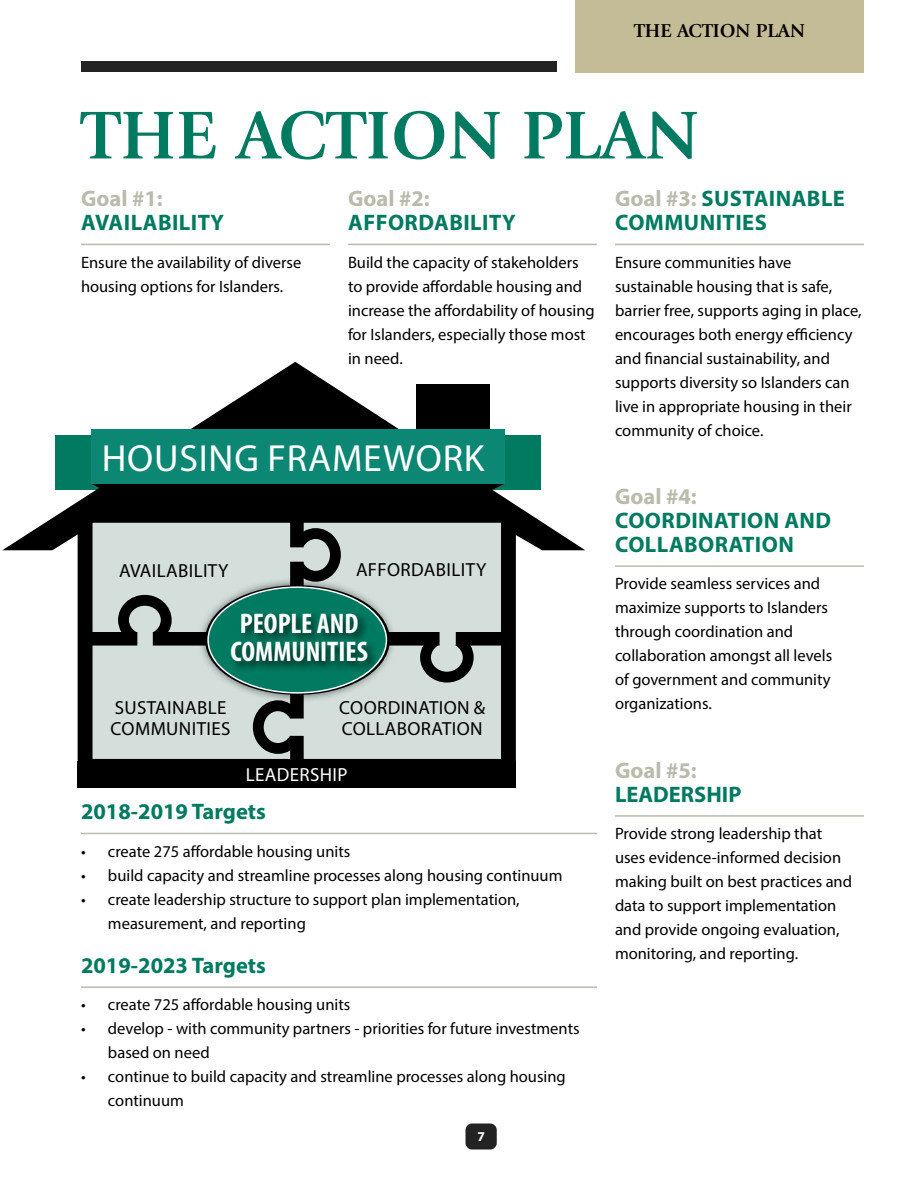
<style>
.page{position:relative;width:918px;height:1188px;background:#fff}
.page>*{position:absolute;margin:0;border:0;box-sizing:border-box;transform-origin:0 0}
.t1{font:700 70.5px "Giovanni";color:#007a60}
.t2{font:37.95px "Myriad Pro";letter-spacing:.02em;color:#fff}
.t3{font:700 condensed 28.5px/28.5px "Myriad Pro";letter-spacing:-.005em;color:#fff;text-align:center}
.t4{font:700 22.5px/24px "Myriad Pro";letter-spacing:.02em;color:#007a60}
.t5{font:700 22.5px "Myriad Pro";color:#007a60}
.t6{font:700 22.5px "Myriad Pro";color:#babaad}
.t7{font:700 19.5px "Giovanni";color:#000}
.t8{font:18.9px/21.6px "Myriad Pro";letter-spacing:.02em;color:#000}
.t9{font:18.9px "Myriad Pro";letter-spacing:.02em;color:#fff}
.t10{font:16.5px/24px "Myriad Pro";color:#000}
.t11{font:700 13.5px "Myriad Pro";color:#fff}
.s1{color:#babaad}
</style>
<div class="page">
<div style="left:466px;top:1123px;width:31px;height:27px;background:#242324;border-radius:7px"></div>
<div style="left:81px;top:61px;width:476px;height:11px;background:#242324"></div>
<div style="left:575px;top:0;width:289px;height:72px;background:#c4bc96"></div>
<hr style="left:81px;top:244px;width:249px;height:1px;background:#babaad">
<hr style="left:348px;top:244px;width:249px;height:1px;background:#babaad">
<hr style="left:615px;top:244px;width:249px;height:1px;background:#babaad">
<hr style="left:615px;top:565px;width:249px;height:2px;background:#babaad">
<hr style="left:615px;top:815px;width:249px;height:2px;background:#babaad">
<hr style="left:81px;top:833px;width:516px;height:1px;background:#babaad">
<hr style="left:81px;top:986px;width:516px;height:2px;background:#babaad">
<svg style="left:3px;top:362px;width:582px;height:188px"></svg>
<div style="left:85px;top:515px;width:423px;height:251px;background:#d4dfdc"></div>
<div style="left:78px;top:508px;width:438px;height:266px;border:15px solid #000"></div>
<div style="left:416px;top:384px;width:74px;height:127px;background:#000"></div>
<div style="left:153px;top:632px;width:58px;height:14px;background:#000"></div>
<div style="left:384px;top:632px;width:56px;height:14px;background:#000"></div>
<div style="left:456px;top:632px;width:53px;height:14px;background:#000"></div>
<div style="left:84px;top:632px;width:53px;height:14px;background:#000"></div>
<div style="left:290px;top:508px;width:14px;height:39px;background:#000"></div>
<div style="left:290px;top:736px;width:14px;height:26px;background:#000"></div>
<svg style="left:415px;top:632px;width:64px;height:51px"></svg>
<svg style="left:247px;top:704px;width:62px;height:55px"></svg>
<svg style="left:113px;top:594px;width:64px;height:52px"></svg>
<svg style="left:284px;top:523px;width:62px;height:54px"></svg>
<svg style="left:490px;top:484px;width:14px;height:7px"></svg>
<svg style="left:91px;top:484px;width:16px;height:7px"></svg>
<div style="left:91px;top:430px;width:413px;height:54px;background:#0b8773"></div>
<div style="left:78px;top:761px;width:438px;height:26px;background:#000"></div>
<div style="left:198px;top:577px;width:199px;height:127px;background:#000;opacity:.75"></div>
<div style="left:208px;top:587px;width:178px;height:106px;background:#007a60;border-radius:50%"></div>
<div style="left:230px;top:611px;width:149px;height:62px;background:#000;opacity:.63"></div>
<p class="t7" style="left:634px;top:19px;width:172px">THE ACTION PLAN</p>
<h1 class="t1" style="left:81px;top:94px;width:619px">THE ACTION PLAN</h1>
<h3 class="t6" style="left:81px;top:184px;width:83px">Goal #1:</h3>
<h3 class="t4" style="left:81px;top:210px;width:145px">AVAILABILITY</h3>
<p class="t10" style="left:81px;top:250px;width:222px">Ensure the availability of diverse housing options for Islanders.</p>
<h3 class="t6" style="left:348px;top:184px;width:83px">Goal #2:</h3>
<h3 class="t4" style="left:348px;top:210px;width:169px">AFFORDABILITY</h3>
<p class="t10" style="left:348px;top:250px;width:248px">Build the capacity of stakeholders to provide affordable housing and increase the affordability of housing for Islanders, especially those most in need.</p>
<h2 class="t2" style="left:102px;top:435px;width:384px">HOUSING FRAMEWORK</h2>
<p class="t8" style="left:119px;top:560px;width:111px">AVAILABILITY</p>
<p class="t8" style="left:356px;top:558px;width:132px">AFFORDABILITY</p>
<h3 class="t3" style="left:231px;top:608px;width:139px">PEOPLE AND<br>COMMUNITIES</h3>
<p class="t8" style="left:111px;top:696px;width:121px">SUSTAINABLE<br>COMMUNITIES</p>
<p class="t8" style="left:339px;top:696px;width:148px">COORDINATION &amp;<br>COLLABORATION</p>
<p class="t9" style="left:246px;top:763px;width:103px">LEADERSHIP</p>
<h3 class="t5" style="left:81px;top:797px;width:186px">2018-2019 Targets</h3>
<p class="t10" style="left:81px;top:839px;width:271px">• create 275 affordable housing units</p>
<p class="t10" style="left:81px;top:863px;width:483px">• build capacity and streamline processes along housing continuum</p>
<p class="t10" style="left:108px;top:887px;width:413px;text-indent:-27px">• create leadership structure to support plan implementation, measurement, and reporting</p>
<h3 class="t5" style="left:81px;top:951px;width:186px">2019-2023 Targets</h3>
<p class="t10" style="left:81px;top:993px;width:271px">• create 725 affordable housing units</p>
<p class="t10" style="left:108px;top:1017px;width:473px;text-indent:-27px">• develop - with community partners - priorities for future investments based on need</p>
<p class="t10" style="left:108px;top:1065px;width:459px;text-indent:-27px">• continue to build capacity and streamline processes along housing continuum</p>
<p class="t11" style="left:477px;top:1127px;width:9px">7</p>
<h3 class="t4" style="left:615px;top:186px;width:231px"><span class="s1">Goal #3:</span> SUSTAINABLE<br>COMMUNITIES</h3>
<p class="t10" style="left:615px;top:250px;width:248px">Ensure communities have sustainable housing that is safe, barrier free, supports aging in place, encourages both energy efficiency and financial sustainability, and supports diversity so Islanders can live in appropriate housing in their community of choice.</p>
<h3 class="t6" style="left:615px;top:482px;width:83px">Goal #4:</h3>
<h3 class="t4" style="left:615px;top:508px;width:217px">COORDINATION AND<br>COLLABORATION</h3>
<p class="t10" style="left:615px;top:572px;width:219px">Provide seamless services and maximize supports to Islanders through coordination and collaboration amongst all levels of government and community organizations.</p>
<h3 class="t6" style="left:615px;top:755px;width:83px">Goal #5:</h3>
<h3 class="t5" style="left:615px;top:779px;width:128px">LEADERSHIP</h3>
<p class="t10" style="left:615px;top:821px;width:239px">Provide strong leadership that uses evidence-informed decision making built on best practices and data to support implementation and provide ongoing evaluation, monitoring, and reporting.</p>
</div>
